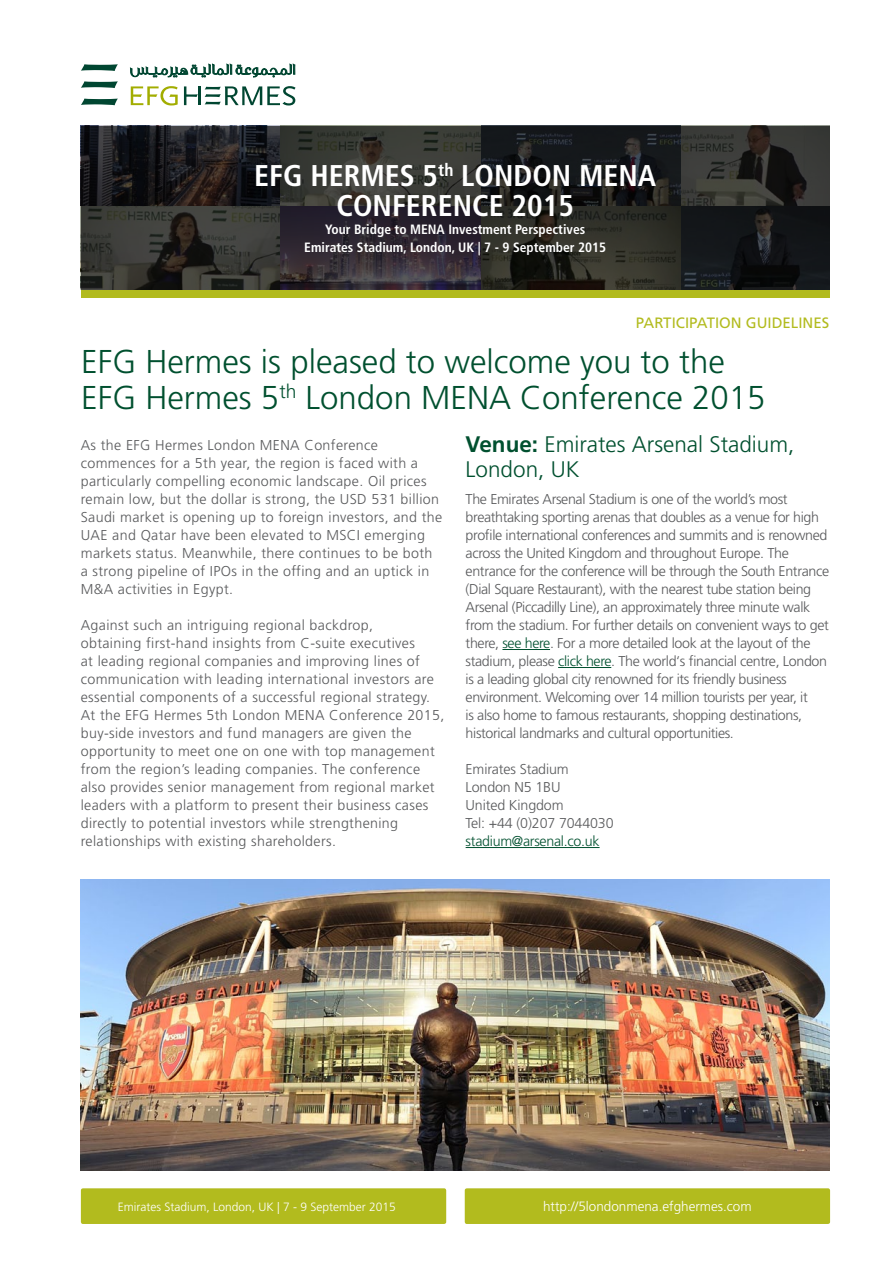
<style>
.page{position:relative;width:893px;height:1263px;background:#fff}
.page>*{position:absolute;margin:0;border:0;box-sizing:border-box;transform-origin:0 0}
.t1{font:300 33px/36px "Frutiger LT Std";color:#00502f}
.t2{font:700 condensed 30px/30px "Frutiger LT Std";color:#fff;text-align:center}
.t3{font:300 22.5px/25.5px "Frutiger LT Std";color:#00502f}
.t4{font:15px "Frutiger LT Std";color:#b2bb1e}
.t5{font:300 14.25px/18px "Frutiger LT Std";letter-spacing:.025em;color:#58595b}
.t6{font:300 14.25px/18px "Frutiger LT Std";letter-spacing:-.025em;color:#58595b}
.t7{font:300 14.25px/18px "Frutiger LT Std";letter-spacing:-.01em;color:#58595b}
.t8{font:300 14.25px "Frutiger LT Std";letter-spacing:-.02em;color:#00502f}
.t9{font:700 condensed 13.5px/18px "Frutiger LT Std";color:#fff;text-align:center}
.t10{font:300 13.5px "Frutiger LT Std";color:#fff}
.t11{font:300 12px "Frutiger LT Std";color:#fff}
.s1{font-weight:700}
.s2{color:#00502f}
</style>
<div class="page">
<div style="left:81px;top:1188px;width:365px;height:36px;background:#b2bb1e;border-radius:2px"></div>
<div style="left:465px;top:1188px;width:365px;height:36px;background:#b2bb1e;border-radius:2px"></div>
<svg style="left:81px;top:99px;width:37px;height:6px"></svg>
<svg style="left:81px;top:64px;width:37px;height:7px"></svg>
<svg style="left:81px;top:81px;width:37px;height:7px"></svg>
<svg style="left:130px;top:63px;width:166px;height:63px"></svg>
<svg style="left:81px;top:126px;width:748px;height:164px;background:#282827"></svg>
<div style="left:81px;top:290px;width:748px;height:8px;background:#b2bb1e"></div>
<img style="left:81px;top:879px;width:748px;height:291px">
<hr style="left:502px;top:649px;width:48px;height:1px;background:#00502f">
<hr style="left:558px;top:667px;width:53px;height:1px;background:#00502f">
<hr style="left:466px;top:847px;width:134px;height:1px;background:#00502f">
<h2 class="t2" style="left:254px;top:161px;width:404px">EFG HERMES 5<sup>th</sup> LONDON MENA<br>CONFERENCE 2015</h2>
<p class="t9" style="left:304px;top:221px;width:303px">Your Bridge to MENA Investment Perspectives<br>Emirates Stadium, London, UK | 7 - 9 September 2015</p>
<p class="t4" style="left:636px;top:314px;width:195px">PARTICIPATION GUIDELINES</p>
<h1 class="t1" style="left:81px;top:344px;width:686px">EFG Hermes is pleased to welcome you to the<br>EFG Hermes 5<sup>th</sup> London MENA Conference 2015</h1>
<h3 class="t3" style="left:466px;top:431px;width:330px"><span class="s1">Venue:</span> Emirates Arsenal Stadium,<br>London, UK</h3>
<p class="t6" style="left:466px;top:490px;width:365px">The Emirates Arsenal Stadium is one of the world’s most breathtaking sporting arenas that doubles as a venue for high profile international conferences and summits and is renowned across the United Kingdom and throughout Europe. The entrance for the conference will be through the South Entrance (Dial Square Restaurant), with the nearest tube station being Arsenal (Piccadilly Line), an approximately three minute walk from the stadium. For further details on convenient ways to get there, <span class="s2">see here</span>. For a more detailed look at the layout of the stadium, please <span class="s2">click here</span>. The world‘s financial centre, London is a leading global city renowned for its friendly business environment. Welcoming over 14 million tourists per year, it<br>is also home to famous restaurants, shopping destinations, historical landmarks and cultural opportunities.</p>
<p class="t7" style="left:466px;top:760px;width:150px">Emirates Stadium<br>London N5 1BU<br>United Kingdom<br>Tel: +44 (0)207 7044030</p>
<p class="t8" style="left:466px;top:833px;width:135px">stadium@arsenal.co.uk</p>
<p class="t5" style="left:81px;top:436px;width:363px">As the EFG Hermes London MENA Conference commences for a 5th year, the region is faced with a particularly compelling economic landscape. Oil prices remain low, but the dollar is strong, the USD 531 billion Saudi market is opening up to foreign investors, and the UAE and Qatar have been elevated to MSCI emerging markets status. Meanwhile, there continues to be both a strong pipeline of IPOs in the offing and an uptick in M&amp;A activities in Egypt.</p>
<p class="t5" style="left:81px;top:616px;width:365px">Against such an intriguing regional backdrop,<br>obtaining first-hand insights from C-suite executives<br>at leading regional companies and improving lines of communication with leading international investors are essential components of a successful regional strategy.<br>At the EFG Hermes 5th London MENA Conference 2015, buy-side investors and fund managers are given the opportunity to meet one on one with top management from the region’s leading companies. The conference also provides senior management from regional market leaders with a platform to present their business cases directly to potential investors while strengthening relationships with existing shareholders.</p>
<p class="t11" style="left:118px;top:1200px;width:280px">Emirates Stadium, London, UK | 7 - 9 September 2015</p>
<p class="t10" style="left:543px;top:1199px;width:210px">http://5londonmena.efghermes.com</p>
</div>
